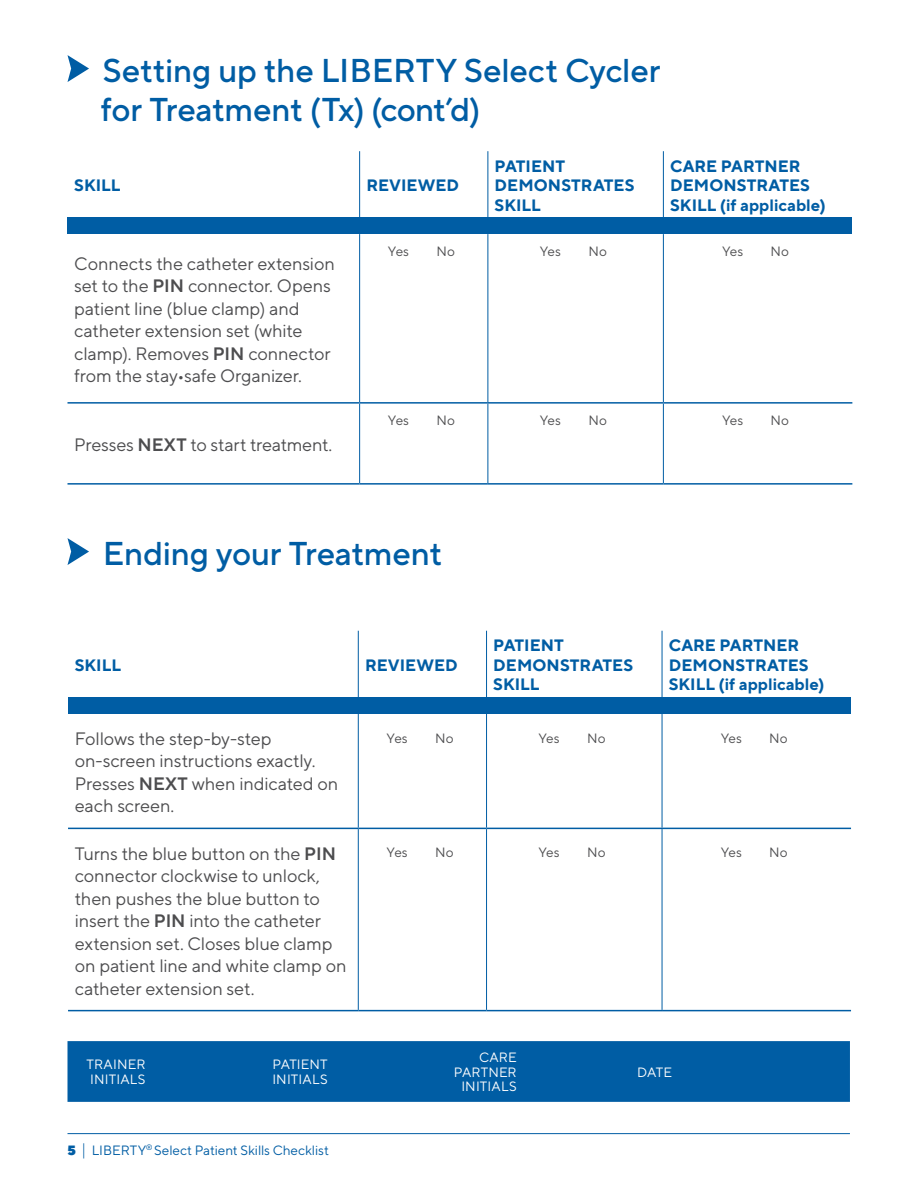
<style>
.page{position:relative;width:918px;height:1188px;background:#fff}
.page>*{position:absolute;margin:0;border:0;box-sizing:border-box;transform-origin:0 0}
.t1{font:500 33px/39px "TT Norms Pro";letter-spacing:-.01em;color:#005da4}
.t2{font:18px/22.5px "TT Norms Pro";letter-spacing:-.005em;color:#4d4d4f}
.t3{font:700 16.5px/19.5px "TT Norms Pro";letter-spacing:.005em;color:#005da4}
.t4{font:13.5px "TT Norms Pro";letter-spacing:.01em;color:#4d4d4f}
.t5{font:13.5px/14.7px "TT Norms Pro";letter-spacing:.01em;color:#fff}
.t6{font:13.5px "TT Norms Pro";color:#005da4}
.s1{font-weight:600}
.s2{font-weight:900}
.s3{font-weight:300;font-size:16.5px}
</style>
<div class="page">
<hr style="left:68px;top:1133px;width:782px;height:1px;background:#005da4">
<div style="left:68px;top:1041px;width:782px;height:61px;background:#005da4"></div>
<svg style="left:68px;top:55px;width:21px;height:27px"></svg>
<div style="left:68px;top:218px;width:784px;height:16px;background:#005da4"></div>
<hr style="left:359px;top:151px;width:1px;height:67px;background:#005da4">
<hr style="left:488px;top:151px;width:1px;height:67px;background:#005da4">
<hr style="left:663px;top:151px;width:1px;height:67px;background:#005da4">
<hr style="left:359px;top:234px;width:1px;height:168px;background:#005da4">
<hr style="left:488px;top:234px;width:1px;height:168px;background:#005da4">
<hr style="left:663px;top:234px;width:1px;height:168px;background:#005da4">
<hr style="left:359px;top:404px;width:1px;height:79px;background:#005da4">
<hr style="left:488px;top:404px;width:1px;height:79px;background:#005da4">
<hr style="left:663px;top:404px;width:1px;height:79px;background:#005da4">
<hr style="left:68px;top:483px;width:292px;height:2px;background:#005da4">
<hr style="left:68px;top:402px;width:292px;height:2px;background:#005da4">
<hr style="left:360px;top:402px;width:128px;height:2px;background:#005da4">
<hr style="left:488px;top:402px;width:175px;height:2px;background:#005da4">
<hr style="left:663px;top:402px;width:189px;height:2px;background:#005da4">
<hr style="left:360px;top:483px;width:128px;height:2px;background:#005da4">
<hr style="left:488px;top:483px;width:175px;height:2px;background:#005da4">
<hr style="left:663px;top:483px;width:189px;height:2px;background:#005da4">
<svg style="left:68px;top:538px;width:21px;height:27px"></svg>
<div style="left:68px;top:697px;width:783px;height:17px;background:#005da4"></div>
<hr style="left:358px;top:631px;width:1px;height:66px;background:#005da4">
<hr style="left:486px;top:631px;width:1px;height:66px;background:#005da4">
<hr style="left:662px;top:631px;width:1px;height:66px;background:#005da4">
<hr style="left:358px;top:714px;width:1px;height:114px;background:#005da4">
<hr style="left:486px;top:714px;width:1px;height:114px;background:#005da4">
<hr style="left:662px;top:714px;width:1px;height:114px;background:#005da4">
<hr style="left:358px;top:829px;width:1px;height:181px;background:#005da4">
<hr style="left:486px;top:829px;width:1px;height:181px;background:#005da4">
<hr style="left:662px;top:829px;width:1px;height:181px;background:#005da4">
<hr style="left:68px;top:1010px;width:290px;height:1px;background:#005da4">
<hr style="left:68px;top:828px;width:290px;height:1px;background:#005da4">
<hr style="left:358px;top:828px;width:129px;height:1px;background:#005da4">
<hr style="left:358px;top:1010px;width:129px;height:1px;background:#005da4">
<hr style="left:487px;top:828px;width:175px;height:1px;background:#005da4">
<hr style="left:487px;top:1010px;width:175px;height:1px;background:#005da4">
<hr style="left:662px;top:828px;width:189px;height:1px;background:#005da4">
<hr style="left:662px;top:1010px;width:189px;height:1px;background:#005da4">
<h1 class="t1" style="left:101px;top:48px;width:562px">Setting up the LIBERTY Select Cycler for Treatment (Tx) (cont’d)</h1>
<p class="t3" style="left:74px;top:175px;width:48px">SKILL</p>
<p class="t3" style="left:366px;top:175px;width:94px">REVIEWED</p>
<p class="t3" style="left:495px;top:155px;width:141px">PATIENT<br>DEMONSTRATES<br>SKILL</p>
<p class="t3" style="left:670px;top:155px;width:157px">CARE PARTNER<br>DEMONSTRATES<br>SKILL (if applicable)</p>
<p class="t2" style="left:74px;top:251px;width:262px">Connects the catheter extension set to the <span class="s1">PIN</span> connector. Opens patient line (blue clamp) and catheter extension set (white clamp). Removes <span class="s1">PIN</span> connector from the stay•safe Organizer.</p>
<p class="t2" style="left:74px;top:432px;width:260px">Presses <span class="s1">NEXT</span> to start treatment.</p>
<p class="t4" style="left:388px;top:242px;width:23px">Yes</p>
<p class="t4" style="left:437px;top:242px;width:20px">No</p>
<p class="t4" style="left:540px;top:242px;width:23px">Yes</p>
<p class="t4" style="left:588px;top:242px;width:20px">No</p>
<p class="t4" style="left:722px;top:242px;width:23px">Yes</p>
<p class="t4" style="left:771px;top:242px;width:20px">No</p>
<p class="t4" style="left:388px;top:411px;width:23px">Yes</p>
<p class="t4" style="left:437px;top:411px;width:20px">No</p>
<p class="t4" style="left:540px;top:411px;width:23px">Yes</p>
<p class="t4" style="left:588px;top:411px;width:20px">No</p>
<p class="t4" style="left:722px;top:411px;width:23px">Yes</p>
<p class="t4" style="left:771px;top:411px;width:20px">No</p>
<h1 class="t1" style="left:103px;top:531px;width:341px">Ending your Treatment</h1>
<p class="t3" style="left:75px;top:654px;width:48px">SKILL</p>
<p class="t3" style="left:365px;top:654px;width:94px">REVIEWED</p>
<p class="t3" style="left:493px;top:635px;width:141px">PATIENT<br>DEMONSTRATES<br>SKILL</p>
<p class="t3" style="left:669px;top:635px;width:157px">CARE PARTNER<br>DEMONSTRATES<br>SKILL (if applicable)</p>
<p class="t2" style="left:75px;top:726px;width:265px">Follows the step-by-step on-screen instructions exactly.<br>Presses <span class="s1">NEXT</span> when indicated on each screen.</p>
<p class="t4" style="left:387px;top:728px;width:23px">Yes</p>
<p class="t4" style="left:435px;top:728px;width:20px">No</p>
<p class="t4" style="left:538px;top:728px;width:23px">Yes</p>
<p class="t4" style="left:587px;top:728px;width:20px">No</p>
<p class="t4" style="left:721px;top:728px;width:23px">Yes</p>
<p class="t4" style="left:769px;top:728px;width:20px">No</p>
<p class="t2" style="left:75px;top:841px;width:273px">Turns the blue button on the <span class="s1">PIN </span>connector clockwise to unlock, then pushes the blue button to insert the <span class="s1">PIN</span> into the catheter extension set. Closes blue clamp on patient line and white clamp on catheter extension set.</p>
<p class="t4" style="left:387px;top:843px;width:23px">Yes</p>
<p class="t4" style="left:435px;top:843px;width:20px">No</p>
<p class="t4" style="left:538px;top:843px;width:23px">Yes</p>
<p class="t4" style="left:587px;top:843px;width:20px">No</p>
<p class="t4" style="left:721px;top:843px;width:23px">Yes</p>
<p class="t4" style="left:769px;top:843px;width:20px">No</p>
<p class="t5" style="left:86px;top:1056px;width:61px">TRAINER<br>INITIALS</p>
<p class="t5" style="left:272px;top:1056px;width:57px">PATIENT<br>INITIALS</p>
<p class="t5" style="left:454px;top:1049px;width:64px;text-align:right">CARE<br>PARTNER<br>INITIALS</p>
<p class="t6" style="left:68px;top:1140px;width:263px"><span class="s2">5</span> <span class="s3">|</span> LIBERTY<sup>®</sup> Select Patient Skills Checklist</p>
<p class="t5" style="left:637px;top:1064px;width:36px">DATE</p>
</div>
